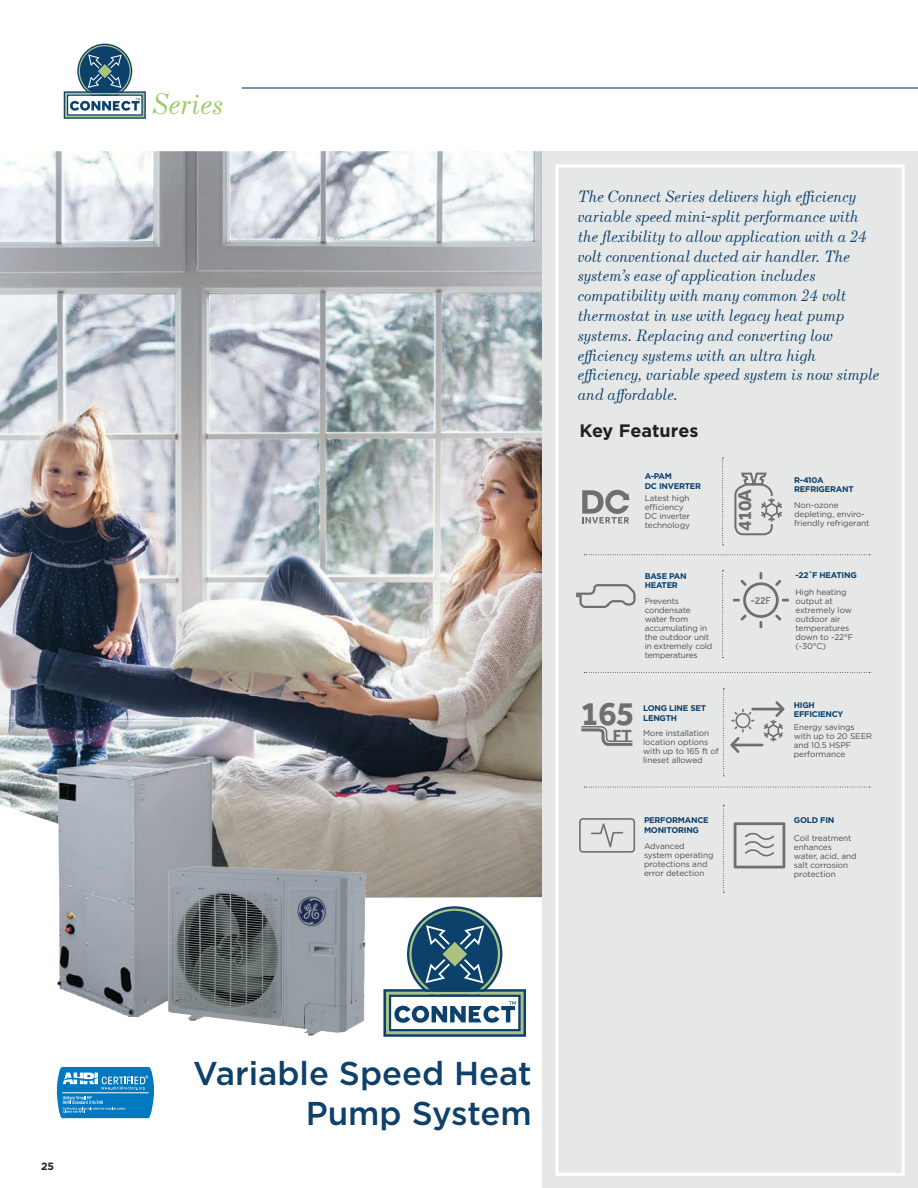
<style>
.page{position:relative;width:918px;height:1188px;background:#fff}
.page>*{position:absolute;margin:0;border:0;box-sizing:border-box;transform-origin:0 0}
.t1{font:700 34.35px "Effra";color:#6d6f71}
.t2{font:500 33px/39.6px "Gotham";color:#0d406b;text-align:right}
.t3{font:italic 300 30px "Escrow";letter-spacing:-.005em;color:#9acc67}
.t4{font:700 19.2px "Effra";color:#6d6f71}
.t5{font:700 18px "Gotham";color:#231f20}
.t6{font:700 16.65px "Effra";color:#6d6f71}
.t7{font:italic 300 16.5px/19.8px "Escrow";color:#0d406b}
.t8{font:500 10.5px "Effra";color:#6d6f71}
.t9{font:700 10.5px "Gotham";color:#231f20}
.t10{font:8.25px/9px "Gotham";letter-spacing:-.01em;color:#4d4d4f}
.t11{font:700 8.25px/9.8px "Gotham";letter-spacing:-.03em;color:#0d406b}
.s1{font-weight:400}
</style>
<div class="page">
<img style="left:0;top:151px;width:542px;height:747px">
<div style="left:542px;top:151px;width:376px;height:1037px;background:#e6e8e8"></div>
<div style="left:555px;top:164px;width:350px;height:1012px;border:3px solid #fff"></div>
<hr style="left:242px;top:87px;width:676px;height:2px;background:#0d406b">
<svg style="left:383px;top:906px;width:143px;height:131px"></svg>
<img style="left:54px;top:744px;width:163px;height:273px">
<img style="left:159px;top:858px;width:217px;height:178px">
<svg style="left:56px;top:1067px;width:99px;height:52px;background:#3393cd"></svg>
<svg style="left:722px;top:458px;width:2px;height:87px"></svg>
<svg style="left:722px;top:570px;width:2px;height:88px"></svg>
<svg style="left:723px;top:688px;width:1px;height:88px"></svg>
<svg style="left:723px;top:805px;width:1px;height:88px"></svg>
<svg style="left:734px;top:822px;width:51px;height:46px"></svg>
<svg style="left:584px;top:672px;width:286px;height:1px"></svg>
<svg style="left:584px;top:554px;width:286px;height:1px"></svg>
<svg style="left:584px;top:787px;width:286px;height:1px"></svg>
<svg style="left:582px;top:490px;width:47px;height:33px"></svg>
<svg style="left:733px;top:572px;width:56px;height:56px"></svg>
<svg style="left:576px;top:584px;width:60px;height:24px"></svg>
<svg style="left:734px;top:472px;width:48px;height:64px"></svg>
<svg style="left:581px;top:726px;width:52px;height:20px"></svg>
<svg style="left:730px;top:701px;width:55px;height:52px"></svg>
<svg style="left:579px;top:818px;width:56px;height:35px"></svg>
<svg style="left:64px;top:44px;width:82px;height:75px"></svg>
<p class="t9" style="left:41px;top:1159px;width:15px">25</p>
<h3 class="t3" style="left:152px;top:85px;width:73px">Series</h3>
<p class="t7" style="left:578px;top:186px;width:303px">The Connect Series delivers high efficiency variable speed mini-split performance with the flexibility to allow application with a 24 volt conventional ducted air handler. The system’s ease of application includes compatibility with many common 24 volt thermostat in use with legacy heat pump systems. Replacing and converting low efficiency systems with an ultra high efficiency, variable speed system is now simple and affordable.</p>
<h3 class="t5" style="left:580px;top:419px;width:121px">Key Features</h3>
<p class="t11" style="left:645px;top:471px;width:58px">A-PAM<br>DC INVERTER</p>
<p class="t10" style="left:645px;top:494px;width:47px">Latest high efficiency<br>DC inverter technology</p>
<p class="t11" style="left:645px;top:571px;width:43px;line-height:9px">BASE PAN<br>HEATER</p>
<p class="t10" style="left:645px;top:596px;width:69px">Prevents condensate water from accumulating in the outdoor unit in extremely cold temperatures</p>
<h1 class="t1" style="left:581px;top:693px;width:56px">165</h1>
<h3 class="t6" style="left:613px;top:726px;width:20px">FT</h3>
<p class="t11" style="left:643px;top:704px;width:64px">LONG LINE SET<br>LENGTH</p>
<p class="t10" style="left:643px;top:728px;width:77px">More installation location options with up to 165 ft of lineset allowed</p>
<h3 class="t4" style="left:733px;top:531px;width:44px;rotate:-90deg">410A</h3>
<p class="t8" style="left:750px;top:594px;width:22px">-22<span class="s1">F</span></p>
<p class="t11" style="left:644px;top:816px;width:66px">PERFORMANCE<br>MONITORING</p>
<p class="t10" style="left:644px;top:841px;width:71px">Advanced system operating protections and error detection</p>
<p class="t11" style="left:794px;top:475px;width:61px">R-410A<br>REFRIGERANT</p>
<p class="t10" style="left:794px;top:501px;width:77px">Non-ozone depleting, enviro&shy;friendly refrigerant</p>
<p class="t11" style="left:795px;top:571px;width:63px">-22˚F HEATING</p>
<p class="t10" style="left:795px;top:587px;width:59px">High heating output at extremely low outdoor air temperatures down to -22°F (-30°C)</p>
<p class="t11" style="left:794px;top:700px;width:51px">HIGH<br>EFFICIENCY</p>
<p class="t10" style="left:794px;top:722px;width:80px">Energy savings with up to 20 SEER and 10.5 HSPF performance</p>
<p class="t11" style="left:794px;top:816px;width:42px">GOLD FIN</p>
<p class="t10" style="left:794px;top:834px;width:64px">Coil treatment enhances water, acid, and salt corrosion protection</p>
<h2 class="t2" style="left:193px;top:1054px;width:340px">Variable Speed Heat<br>Pump System</h2>
</div>
